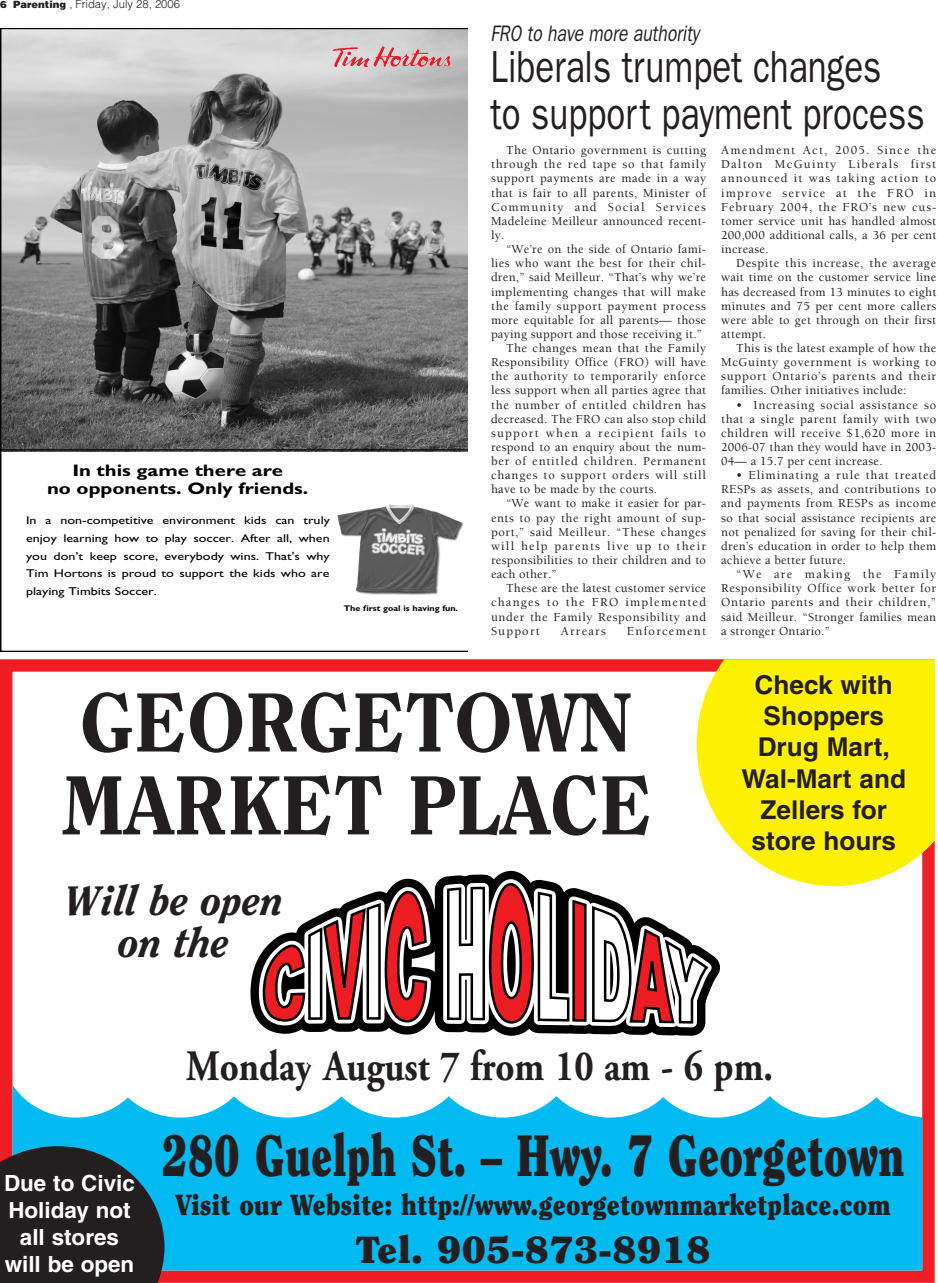
<style>
.page{position:relative;width:938px;height:1283px;background:#fff}
.page>*{position:absolute;margin:0;border:0;box-sizing:border-box;transform-origin:0 0}
.t1{font:800 82.88px/82.9px "Clearface";color:#231f20}
.t2{font:900 58px "Clearface";color:#231f20;scale:.74 1}
.t3{font:45px/47.5px "Franklin Gothic";color:#231f20;scale:.78 1}
.t4{font:700 43.25px "Adobe Garamond";color:#231f20;scale:.86 1}
.t5{font:italic 800 40.88px/42px "Clearface";color:#231f20;text-align:center}
.t6{font:900 37.62px "Clearface";color:#231f20;scale:1.08 1}
.t7{font:900 29px "Clearface";color:#231f20;scale:.91 1}
.t8{font:700 26px/31.1px "Helvetica";color:#231f20;text-align:center}
.t9{font:italic 22.5px "Franklin Gothic";color:#231f20;scale:.78 1}
.t10{font:700 22.25px/26.8px "Helvetica";color:#fff;text-align:center}
.t11{font:700 16.75px/17.9px "Hortons Gill Sans";color:#000;text-align:center;scale:1.21 1}
.t12{font:500 12.5px/14.1px "Berkeley";letter-spacing:.02em;color:#231f20;text-align:justify}
.t13{font:500 12.5px "Berkeley";letter-spacing:.1em;color:#231f20}
.t14{font:500 12.5px "Berkeley";letter-spacing:.05em;color:#231f20}
.t15{font:500 12.5px "Berkeley";letter-spacing:.07em;color:#231f20}
.t16{font:500 12.5px "Berkeley";letter-spacing:.06em;color:#231f20}
.t17{font:500 12.5px "Berkeley";letter-spacing:.055em;color:#231f20}
.t18{font:500 12.5px "Berkeley";letter-spacing:.04em;color:#231f20}
.t19{font:11.38px/17.9px "Gill Sans";color:#000;text-align:justify;scale:1.24 1}
.t20{font:300 11.25px "Helvetica";color:#231f20}
.t21{font:700 8.25px "Hortons Gill Sans";color:#000;scale:1.09 1}
.s1{font-weight:900;font-size:10px}
</style>
<div class="page">
<svg style="left:0;top:28px;width:467px;height:624px"></svg>
<hr style="left:0;top:449px;width:467px;height:1px;background:#000">
<img style="left:381px;top:47px;width:69px;height:21px">
<div style="left:0;top:659px;width:934px;height:623px;border:12px solid #ee1e24"></div>
<svg style="left:696px;top:659px;width:238px;height:227px;background:#feef1a"></svg>
<svg style="left:250px;top:871px;width:470px;height:165px"></svg>
<div style="left:546px;top:1056px;width:7px;height:7px;border:1px solid #fff;border-radius:50%"></div>
<div style="left:610px;top:1057px;width:13px;height:5px;border:1px solid #fff;border-radius:50%"></div>
<svg style="left:12px;top:1084px;width:910px;height:186px;fill:#00baf1"></svg>
<svg style="left:0;top:1146px;width:164px;height:136px;background:#213037"></svg>
<p class="t20" style="left:0;top:0;width:181px"><span class="s1">6 Parenting</span> , Friday, July 28, 2006</p>
<h3 class="t11" style="left:47px;top:463px;width:217px">In this game there are<br>no opponents. Only friends.</h3>
<p class="t19" style="left:26px;top:512px;width:246px">In a non-competitive environment kids can truly enjoy learning how to play soccer. After all, when you don’t keep score, everybody wins. That's why Tim Hortons is proud to support the kids who are playing Timbits Soccer.</p>
<p class="t21" style="left:344px;top:603px;width:106px">The first goal is having fun.</p>
<h3 class="t9" style="left:490px;top:26px;width:269px">FRO to have more authority</h3>
<h3 class="t3" style="left:490px;top:46px;width:558px">Liberals trumpet changes<br>to support payment process</h3>
<p class="t12" style="left:491px;top:144px;width:217px;text-indent:15px">The Ontario government is cutting through the red tape so that family support payments are made in a way that is fair to all parents, Minister of Community and Social Services Madeleine Meilleur announced recent&shy;ly.</p>
<p class="t12" style="left:506px;top:243px;width:201px">“We’re on the side of Ontario fami-</p>
<p class="t12" style="left:491px;top:257px;width:217px">lies who want the best for their chil-</p>
<p class="t12" style="left:491px;top:271px;width:217px">dren,” said Meilleur. “That’s why we’re</p>
<p class="t12" style="left:491px;top:286px;width:216px">implementing changes that will make</p>
<p class="t16" style="left:491px;top:301px;width:216px">the family support payment process</p>
<p class="t12" style="left:491px;top:314px;width:217px">more equitable for all parents— those</p>
<p class="t12" style="left:491px;top:328px;width:213px">paying support and those receiving it.”</p>
<p class="t12" style="left:506px;top:342px;width:202px">The changes mean that the Family</p>
<p class="t12" style="left:491px;top:356px;width:216px">Responsibility Office (FRO) will have</p>
<p class="t17" style="left:491px;top:371px;width:217px">the authority to temporarily enforce</p>
<p class="t12" style="left:491px;top:384px;width:216px">less support when all parties agree that</p>
<p class="t16" style="left:491px;top:400px;width:216px">the number of entitled children has</p>
<p class="t12" style="left:491px;top:413px;width:217px">decreased. The FRO can also stop child</p>
<p class="t13" style="left:491px;top:428px;width:216px">support when a recipient fails to</p>
<p class="t12" style="left:491px;top:441px;width:216px">respond to an enquiry about the num-</p>
<p class="t15" style="left:491px;top:456px;width:217px">ber of entitled children. Permanent</p>
<p class="t15" style="left:491px;top:470px;width:216px">changes to support orders will still</p>
<p class="t12" style="left:491px;top:483px;width:168px">have to be made by the courts.</p>
<p class="t12" style="left:506px;top:497px;width:202px">“We want to make it easier for par-</p>
<p class="t18" style="left:491px;top:513px;width:217px">ents to pay the right amount of sup-</p>
<p class="t14" style="left:491px;top:527px;width:216px">port,” said Meilleur. “These changes</p>
<p class="t13" style="left:491px;top:541px;width:216px">will help parents live up to their</p>
<p class="t12" style="left:491px;top:554px;width:216px">responsibilities to their children and to</p>
<p class="t12" style="left:491px;top:568px;width:67px">each other.”</p>
<p class="t12" style="left:506px;top:582px;width:201px">These are the latest customer service</p>
<p class="t13" style="left:491px;top:597px;width:216px">changes to the FRO implemented</p>
<p class="t14" style="left:491px;top:611px;width:216px">under the Family Responsibility and</p>
<p class="t13" style="left:491px;top:626px;width:50px">Support</p>
<p class="t13" style="left:560px;top:626px;width:47px">Arrears</p>
<p class="t13" style="left:627px;top:626px;width:81px">Enforcement</p>
<p class="t12" style="left:721px;top:144px;width:217px">Amendment Act, 2005. Since the Dalton McGuinty Liberals first announced it was taking action to improve service at the FRO in February 2004, the FRO’s new cus&shy;tomer service unit has handled almost 200,000 additional calls, a 36 per cent increase.</p>
<p class="t12" style="left:721px;top:257px;width:217px;text-indent:15px">Despite this increase, the average wait time on the customer service line has decreased from 13 minutes to eight minutes and 75 per cent more callers were able to get through on their first attempt.</p>
<p class="t12" style="left:721px;top:342px;width:216px;text-indent:15px">This is the latest example of how the McGuinty government is working to support Ontario’s parents and their families. Other initiatives include:</p>
<p class="t12" style="left:721px;top:399px;width:217px;text-indent:15px">• Increasing social assistance so that a single parent family with two children will receive $1,620 more in 2006-07 than they would have in 2003- 04— a 15.7 per cent increase.</p>
<p class="t12" style="left:721px;top:469px;width:217px;text-indent:15px">• Eliminating a rule that treated RESPs as assets, and contributions to and payments from RESPs as income so that social assistance recipients are not penalized for saving for their chil&shy;dren’s education in order to help them achieve a better future.</p>
<p class="t12" style="left:721px;top:568px;width:216px;text-indent:15px">“We are making the Family Responsibility Office work better for Ontario parents and their children,” said Meilleur. “Stronger families mean a stronger Ontario.”</p>
<h1 class="t1" style="left:62px;top:687px;width:591px">GEORGETOWN<br>MARKET PLACE</h1>
<h3 class="t5" style="left:64px;top:882px;width:221px">Will be open on the</h3>
<h3 class="t8" style="left:741px;top:672px;width:166px">Check with<br>Shoppers<br>Drug Mart,<br>Wal-Mart and<br>Zellers for store hours</h3>
<h3 class="t10" style="left:4px;top:1172px;width:132px">Due to Civic<br>Holiday not all stores will be open</h3>
<h3 class="t4" style="left:186px;top:1048px;width:684px">Monday August 7 from 10 am - 6 pm.</h3>
<h2 class="t2" style="left:162px;top:1132px;width:1005px">280 Guelph St. – Hwy. 7 Georgetown</h2>
<h3 class="t7" style="left:176px;top:1192px;width:787px">Visit our Website: http://www.georgetownmarketplace.com</h3>
<h3 class="t6" style="left:355px;top:1233px;width:330px">Tel. 905-873-8918</h3>
</div>
